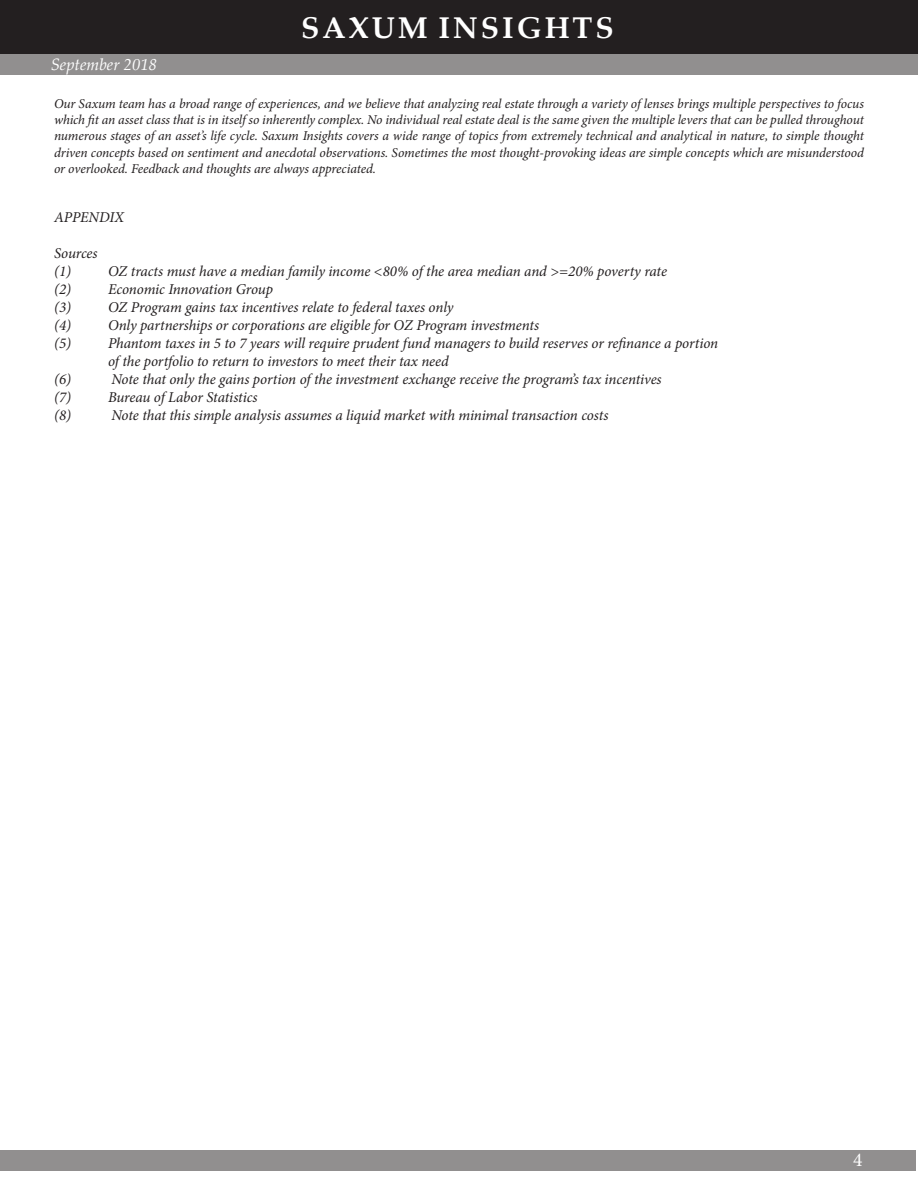
<style>
.page{position:relative;width:918px;height:1188px;background:#fff}
.page>*{position:absolute;margin:0;border:0;box-sizing:border-box;transform-origin:0 0}
.t1{font:700 30px "Palatino Linotype";letter-spacing:.1em;color:#fff}
.t2{font:19.5px "Minion Pro";color:#fff}
.t3{font:italic 16.5px "Palatino Linotype";color:#fff}
.t4{font:italic 15px "Minion Pro";letter-spacing:-.01em;color:#231f20}
.t5{font:italic 13.5px/16.2px "Minion Pro";letter-spacing:-.01em;color:#231f20;text-align:justify}
</style>
<div class="page">
<div style="left:0;top:54px;width:918px;height:20px;background:#918f8f"></div>
<div style="left:0;top:0;width:918px;height:54px;background:#231f20"></div>
<div style="left:0;top:1150px;width:916px;height:20px;background:#918f8f"></div>
<h1 class="t1" style="left:301px;top:6px;width:314px">SAXUM INSIGHTS</h1>
<p class="t3" style="left:51px;top:52px;width:108px">September 2018</p>
<p class="t5" style="left:54px;top:96px;width:812px">Our Saxum team has a broad range of experiences, and we believe that analyzing real estate through a variety of lenses brings multiple perspectives to focus which fit an asset class that is in itself so inherently complex. No individual real estate deal is the same given the multiple levers that can be pulled throughout numerous stages of an asset’s life cycle. Saxum Insights covers a wide range of topics from extremely technical and analytical in nature, to simple thought driven concepts based on sentiment and anecdotal observations. Sometimes the most thought-provoking ideas are simple concepts which are misunderstood or overlooked. Feedback and thoughts are always appreciated.</p>
<p class="t4" style="left:54px;top:206px;width:72px">APPENDIX</p>
<p class="t4" style="left:54px;top:242px;width:45px">Sources</p>
<p class="t4" style="left:54px;top:260px;width:19px">(1)</p>
<p class="t4" style="left:108px;top:260px;width:561px">OZ tracts must have a median family income &lt;80% of the area median and &gt;=20% poverty rate</p>
<p class="t4" style="left:54px;top:278px;width:19px">(2)</p>
<p class="t4" style="left:108px;top:278px;width:167px">Economic Innovation Group</p>
<p class="t4" style="left:54px;top:296px;width:19px">(3)</p>
<p class="t4" style="left:108px;top:296px;width:347px">OZ Program gains tax incentives relate to federal taxes only</p>
<p class="t4" style="left:54px;top:314px;width:19px">(4)</p>
<p class="t4" style="left:108px;top:314px;width:433px">Only partnerships or corporations are eligible for OZ Program investments</p>
<p class="t4" style="left:54px;top:332px;width:19px">(5)</p>
<p class="t4" style="left:108px;top:332px;width:612px">Phantom taxes in 5 to 7 years will require prudent fund managers to build reserves or refinance a portion</p>
<p class="t4" style="left:108px;top:350px;width:342px">of the portfolio to return to investors to meet their tax need</p>
<p class="t4" style="left:54px;top:368px;width:19px">(6)</p>
<p class="t4" style="left:111px;top:368px;width:552px">Note that only the gains portion of the investment exchange receive the program’s tax incentives</p>
<p class="t4" style="left:54px;top:386px;width:19px">(7)</p>
<p class="t4" style="left:108px;top:386px;width:151px">Bureau of Labor Statistics</p>
<p class="t4" style="left:54px;top:404px;width:19px">(8)</p>
<p class="t4" style="left:111px;top:404px;width:499px">Note that this simple analysis assumes a liquid market with minimal transaction costs</p>
<p class="t2" style="left:853px;top:1147px;width:11px">4</p>
</div>
